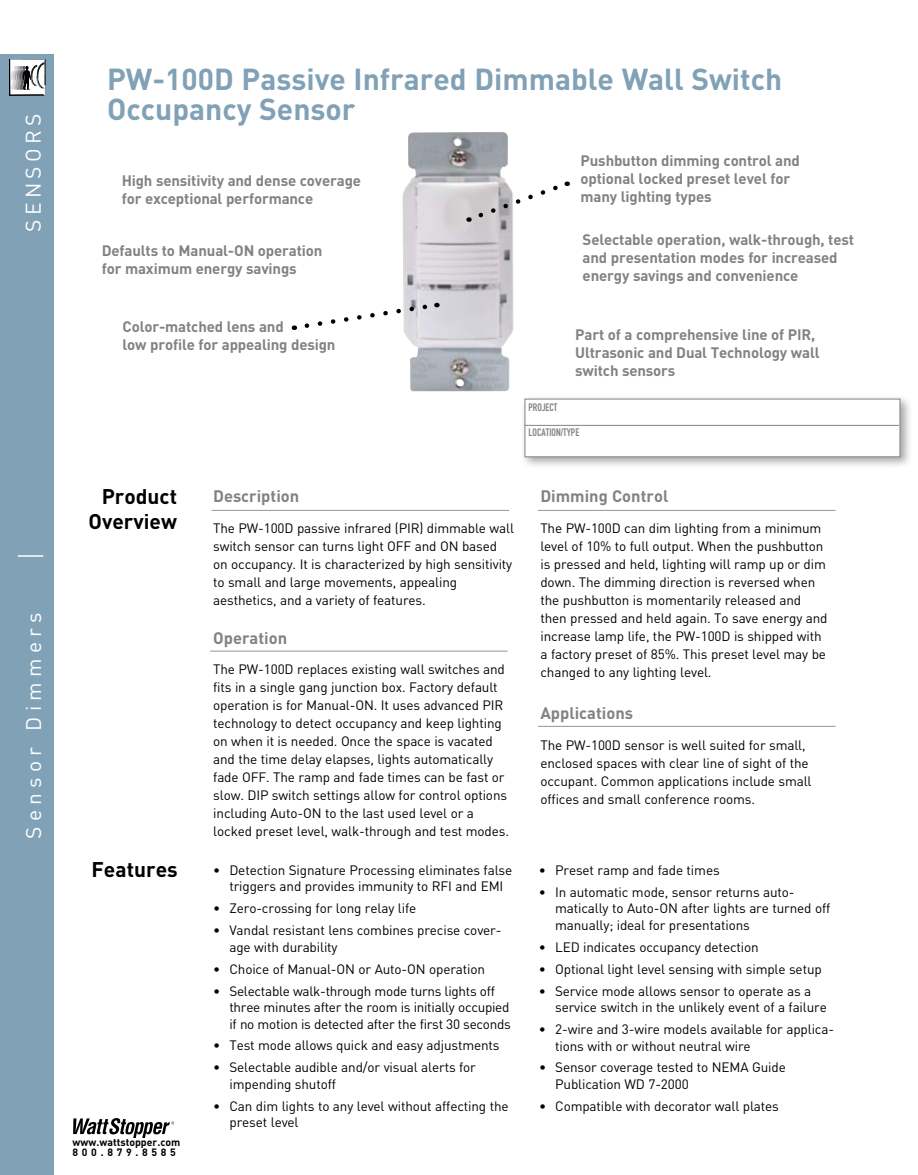
<style>
.page{position:relative;width:918px;height:1175px;background:#fff}
.page>*{position:absolute;margin:0;border:0;box-sizing:border-box;transform-origin:0 0}
.t1{font:700 30px/30px "DINOT";color:#80a1b6}
.t2{font:700 21px "DINOT";color:#000}
.t3{font:21px "DINOT";letter-spacing:.25em;color:#fff}
.t4{font:21px "DINOT";letter-spacing:.2em;color:#fff}
.t5{font:700 16.5px "DINOT";color:#808285}
.t6{font:700 15px/18px "DINOT";letter-spacing:-.01em;color:#808285}
.t7{font:13.5px/18px "DINOT";letter-spacing:-.01em;color:#000}
.t8{font:10.65px "DIN Engschrift Std";color:#808285}
.t9{font:700 10.5px/10.5px "DINOT";color:#000}
</style>
<div class="page">
<div style="left:0;top:54px;width:54px;height:1120px;background:#80a1b6"></div>
<svg style="left:10px;top:59px;width:36px;height:37px"></svg>
<div style="left:520px;top:394px;width:398px;height:81px;background:#000;opacity:.35"></div>
<div style="left:525px;top:399px;width:375px;height:58px;background:#fff;border:1px solid #808285"></div>
<hr style="left:525px;top:425px;width:374px;height:1px;background:#808285">
<svg style="left:73px;top:1118px;width:101px;height:20px"></svg>
<img style="left:402px;top:132px;width:112px;height:259px">
<hr style="left:538px;top:510px;width:298px;height:1px;background:#939598">
<hr style="left:538px;top:726px;width:298px;height:1px;background:#939598">
<hr style="left:210px;top:650px;width:298px;height:1px;background:#939598">
<hr style="left:212px;top:510px;width:297px;height:1px;background:#939598">
<svg style="left:469px;top:180px;width:99px;height:42px"></svg>
<svg style="left:304px;top:301px;width:133px;height:30px"></svg>
<hr style="left:18px;top:555px;width:25px;height:2px;background:#fff">
<h2 class="t4" style="left:19px;top:232px;width:119px;rotate:-90deg">SENSORS</h2>
<h2 class="t3" style="left:19px;top:838px;width:228px;rotate:-90deg">Sensor Dimmers</h2>
<h1 class="t1" style="left:107px;top:63px;width:677px">PW-100D Passive Infrared Dimmable Wall Switch<br>Occupancy Sensor</h1>
<p class="t6" style="left:122px;top:171px;width:241px">High sensitivity and dense coverage for exceptional performance</p>
<p class="t6" style="left:102px;top:241px;width:222px">Defaults to Manual-ON operation for maximum energy savings</p>
<p class="t6" style="left:123px;top:317px;width:215px">Color-matched lens and<br>low profile for appealing design</p>
<p class="t6" style="left:581px;top:150px;width:221px">Pushbutton dimming control and optional locked preset level for many lighting types</p>
<p class="t6" style="left:583px;top:230px;width:273px">Selectable operation, walk-through, test and presentation modes for increased energy savings and convenience</p>
<p class="t6" style="left:575px;top:325px;width:246px">Part of a comprehensive line of PIR,<br>Ultrasonic and Dual Technology wall switch sensors</p>
<p class="t8" style="left:529px;top:401px;width:30px">PROJECT</p>
<p class="t8" style="left:529px;top:426px;width:52px">LOCATION/TYPE</p>
<h2 class="t2" style="left:102px;top:482px;width:77px">Product</h2>
<p class="t5" style="left:213px;top:485px;width:88px">Description</p>
<h2 class="t2" style="left:89px;top:507px;width:90px">Overview</h2>
<p class="t7" style="left:213px;top:518px;width:302px">The PW-100D passive infrared (PIR) dimmable wall switch sensor can turns light OFF and ON based on occupancy. It is characterized by high sensitivity to small and large movements, appealing aesthetics, and a variety of features.</p>
<p class="t5" style="left:213px;top:626px;width:75px">Operation</p>
<p class="t7" style="left:213px;top:659px;width:297px">The PW-100D replaces existing wall switches and fits in a single gang junction box. Factory default operation is for Manual-ON. It uses advanced PIR technology to detect occupancy and keep lighting on when it is needed. Once the space is vacated and the time delay elapses, lights automatically fade OFF. The ramp and fade times can be fast or slow. DIP switch settings allow for control options including Auto-ON to the last used level or a locked preset level, walk-through and test modes.</p>
<p class="t5" style="left:540px;top:485px;width:129px">Dimming Control</p>
<p class="t7" style="left:540px;top:518px;width:289px">The PW-100D can dim lighting from a minimum level of 10% to full output. When the pushbutton is pressed and held, lighting will ramp up or dim down. The dimming direction is reversed when the pushbutton is momentarily released and then pressed and held again. To save energy and increase lamp life, the PW-100D is shipped with a factory preset of 85%. This preset level may be changed to any lighting level.</p>
<p class="t5" style="left:540px;top:701px;width:94px">Applications</p>
<p class="t7" style="left:540px;top:736px;width:273px">The PW-100D sensor is well suited for small, enclosed spaces with clear line of sight of the occupant. Common applications include small offices and small conference rooms.</p>
<h2 class="t2" style="left:92px;top:854px;width:88px">Features</h2>
<p class="t7" style="left:539px;top:860px;width:182px">• Preset ramp and fade times</p>
<p class="t7" style="left:555px;top:883px;width:277px;line-height:16.5px;text-indent:-16px">• In automatic mode, sensor returns auto&shy;matically to Auto-ON after lights are turned off manually; ideal for presentations</p>
<p class="t7" style="left:539px;top:937px;width:221px">• LED indicates occupancy detection</p>
<p class="t7" style="left:539px;top:959px;width:284px">• Optional light level sensing with simple setup</p>
<p class="t7" style="left:555px;top:982px;width:273px;line-height:16.5px;text-indent:-16px">• Service mode allows sensor to operate as a service switch in the unlikely event of a failure</p>
<p class="t7" style="left:555px;top:1020px;width:280px;line-height:16.5px;text-indent:-16px">• 2-wire and 3-wire models available for applica&shy;tions with or without neutral wire</p>
<p class="t7" style="left:555px;top:1058px;width:232px;line-height:16.5px;text-indent:-16px">• Sensor coverage tested to NEMA Guide<br>Publication WD 7-2000</p>
<p class="t7" style="left:539px;top:1096px;width:241px">• Compatible with decorator wall plates</p>
<p class="t7" style="left:213px;top:861px;width:301px;line-height:16.5px;text-align:center">• Detection Signature Processing eliminates false triggers and provides immunity to RFI and EMI</p>
<p class="t7" style="left:213px;top:899px;width:205px">• Zero-crossing for long relay life</p>
<p class="t7" style="left:229px;top:921px;width:274px;line-height:16.5px;text-indent:-16px">• Vandal resistant lens combines precise cover&shy;age with durability</p>
<p class="t7" style="left:213px;top:959px;width:273px">• Choice of Manual-ON or Auto-ON operation</p>
<p class="t7" style="left:229px;top:981px;width:283px;line-height:16.5px;text-indent:-16px">• Selectable walk-through mode turns lights off three minutes after the room is initially occupied if no motion is detected after the first 30 seconds</p>
<p class="t7" style="left:213px;top:1036px;width:288px">• Test mode allows quick and easy adjustments</p>
<p class="t7" style="left:230px;top:1058px;width:248px;line-height:16.5px;text-indent:-16px">• Selectable audible and/or visual alerts for impending shutoff</p>
<p class="t7" style="left:230px;top:1097px;width:281px;line-height:16.5px;text-indent:-16px">• Can dim lights to any level without affecting the preset level</p>
<p class="t9" style="left:73px;top:1136px;width:109px">www.wattstopper.com<br>800.879.8585</p>
</div>
